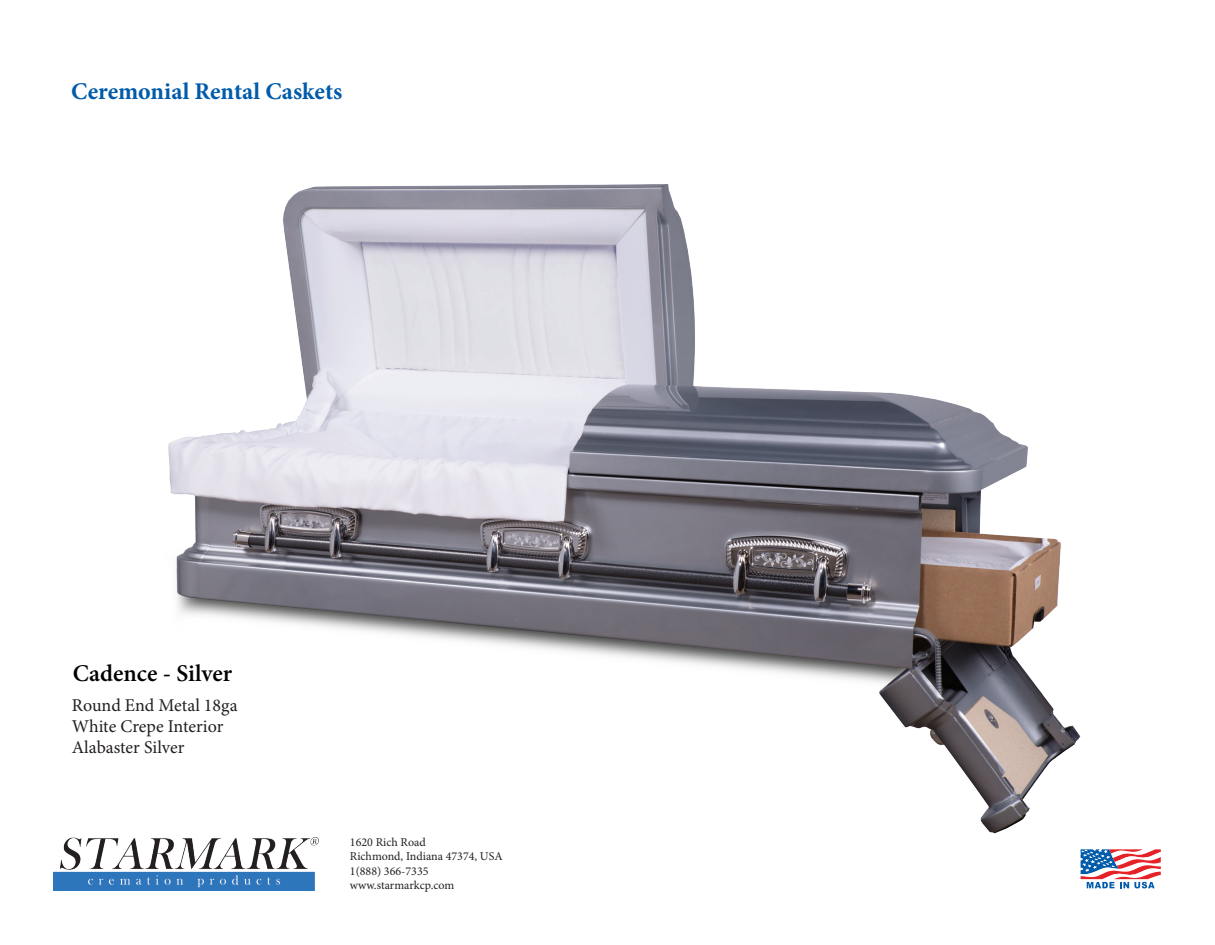
<style>
.page{position:relative;width:1215px;height:945px;background:#fff}
.page>*{position:absolute;margin:0;border:0;box-sizing:border-box;transform-origin:0 0}
.t1{font:700 24px "Minion Pro";color:#015bab}
.t2{font:600 24px "Minion Pro";color:#000001}
.t3{font:18px/21px "Minion Pro";color:#231f20}
.t4{font:12px/14.4px "Minion Pro";color:#231f20}
</style>
<div class="page">
<img style="left:54px;top:838px;width:261px;height:53px">
<svg style="left:1081px;top:849px;width:80px;height:39px"></svg>
<img style="left:91px;top:184px;width:1061px;height:679px">
<h1 class="t1" style="left:71px;top:74px;width:273px">Ceremonial Rental Caskets</h1>
<h1 class="t2" style="left:73px;top:657px;width:161px">Cadence - Silver</h1>
<h2 class="t3" style="left:72px;top:695px;width:167px">Round End Metal 18ga<br>White Crepe Interior<br>Alabaster Silver</h2>
<p class="t4" style="left:350px;top:835px;width:154px">1620 Rich Road<br>Richmond, Indiana 47374, USA<br>1(888) 366-7335 www.starmarkcp.com</p>
</div>
